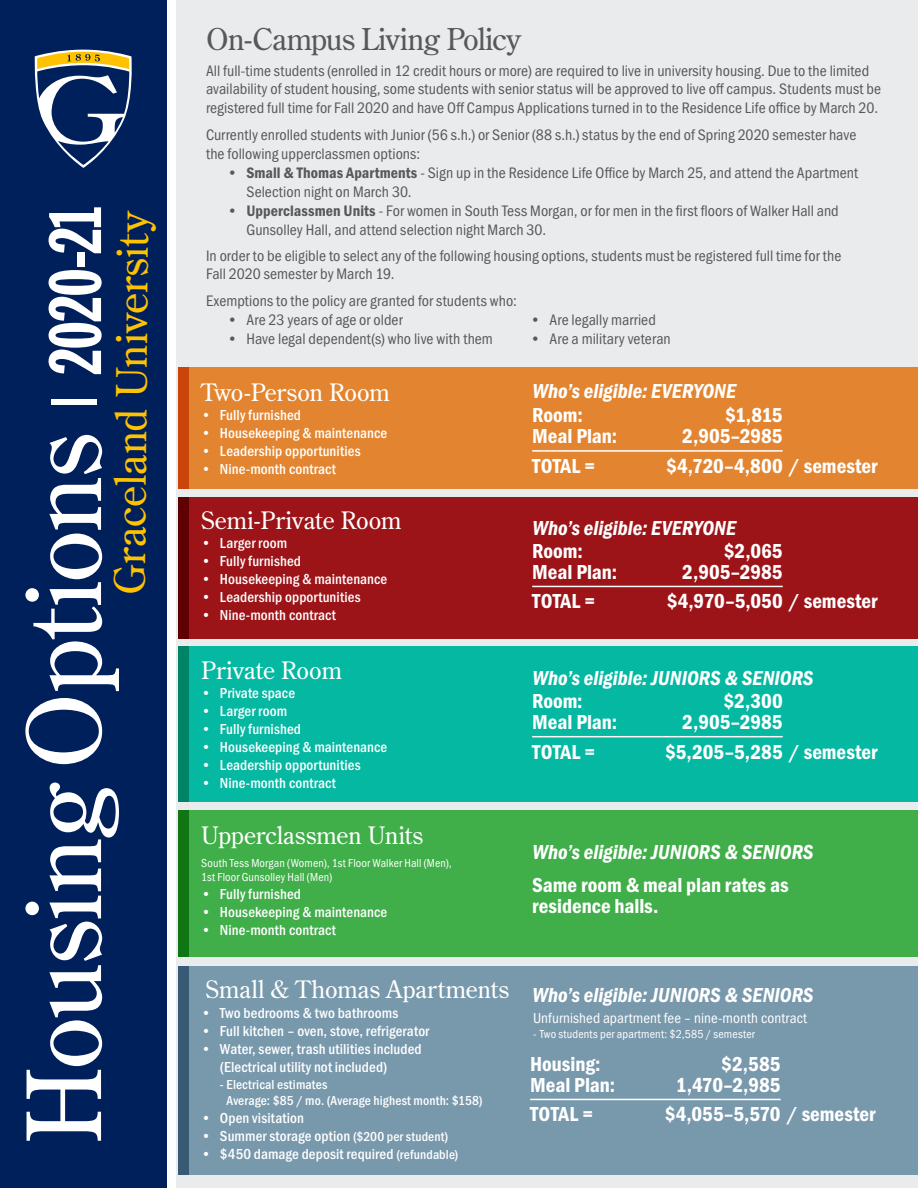
<style>
.page{position:relative;width:918px;height:1188px;background:#fff}
.page>*{position:absolute;margin:0;border:0;box-sizing:border-box;transform-origin:0 0}
.t1{font:101.85px "Century Old Style Std";letter-spacing:-.02em;color:#fff}
.t2{font:42px "Century Old Style Std";letter-spacing:-.015em;color:#fec200}
.t3{font:30px "Century Old Style Std";letter-spacing:-.025em;color:#57585a}
.Room_Type{font:24px "Century Old Style Std";letter-spacing:.005em;color:#fff}
.Costs{font:21px/21px "Franklin Gothic URW Con Dem";color:#fff}
.Who_s_Eligible{font:21px "Franklin Gothic URW Con Dem Ita";color:#fff}
.text{font:15.75px/18.9px "Franklin Gothic URW Con Boo";letter-spacing:.005em;color:#57585a}
.Amenities{font:500 15px "Franklin Gothic URW Con";letter-spacing:.01em;color:#fff}
.Amenities-2{font:15px "Franklin Gothic URW Con Boo";letter-spacing:.005em;color:#fff}
.Amenities-3{font:500 13.5px "Franklin Gothic URW Con";letter-spacing:.015em;color:#fff}
.Amenities-4{font:12px/14.4px "Franklin Gothic URW Con Boo";letter-spacing:.015em;color:#fff}
.s1{font-family:"Franklin Gothic URW Com Boo";font-size:54.75px}
.s2{font-family:"Franklin Gothic Std Extra Cond";font-size:72.9px}
.s3{font-family:"Franklin Gothic URW Con Dem"}
.s4{font-size:13.5px}
</style>
<div class="page">
<div style="left:176px;top:0;width:742px;height:1188px;background:#eaebec"></div>
<div style="left:0;top:0;width:166px;height:1188px;background:#00205b"></div>
<div style="left:178px;top:367px;width:740px;height:122px;background:#e38530"></div>
<div style="left:178px;top:497px;width:740px;height:142px;background:#9c1418"></div>
<div style="left:178px;top:647px;width:740px;height:155px;background:#05b8a2"></div>
<div style="left:178px;top:966px;width:740px;height:208px;background:#7898ac"></div>
<div style="left:178px;top:810px;width:740px;height:147px;background:#40ae49"></div>
<hr style="left:532px;top:450px;width:251px;height:2px;background:#fff">
<hr style="left:532px;top:586px;width:251px;height:1px;background:#fff">
<hr style="left:532px;top:736px;width:251px;height:1px;background:#fff">
<hr style="left:530px;top:1099px;width:251px;height:1px;background:#fff">
<div style="left:178px;top:367px;width:11px;height:122px;background:#ca4509"></div>
<div style="left:178px;top:497px;width:11px;height:142px;background:#5f0102"></div>
<div style="left:178px;top:647px;width:11px;height:155px;background:#008466"></div>
<div style="left:178px;top:966px;width:11px;height:208px;background:#385a74"></div>
<div style="left:178px;top:810px;width:11px;height:147px;background:#107614"></div>
<svg style="left:34px;top:49px;width:98px;height:119px"></svg>
<p class="t1" style="left:-1px;top:1144px;width:938px;rotate:-90deg">HousingOptions <span class="s1">|</span><span class="s2">2020-21</span></p>
<p class="t2" style="left:104px;top:595px;width:386px;rotate:-90deg">Graceland University</p>
<p class="t3" style="left:206px;top:20px;width:317px">On-Campus Living Policy</p>
<p class="text" style="left:206px;top:61px;width:677px">All full-time students (enrolled in 12 credit hours or more) are required to live in university housing. Due to the limited availability of student housing, some students with senior status will be approved to live off campus. Students must be registered full time for Fall 2020 and have Off Campus Applications turned in to the Residence Life office by March 20.</p>
<p class="text" style="left:206px;top:125px;width:652px">Currently enrolled students with Junior (56 s.h.) or Senior (88 s.h.) status by the end of Spring 2020 semester have the following upperclassmen options:</p>
<p class="text" style="left:247px;top:163px;width:613px;text-indent:-20px">• <span class="s3">Small &amp; Thomas Apartments</span> - Sign up in the Residence Life Office by March 25, and attend the Apartment<br>Selection night on March 30.</p>
<p class="text" style="left:247px;top:201px;width:594px;text-indent:-20px">• <span class="s3">Upperclassmen Units</span> - For women in South Tess Morgan, or for men in the first floors of Walker Hall and<br>Gunsolley Hall, and attend selection night March 30.</p>
<p class="text" style="left:206px;top:246px;width:637px">In order to be eligible to select any of the following housing options, students must be registered full time for the<br>Fall 2020 semester by March 19.</p>
<p class="text" style="left:206px;top:291px;width:312px">Exemptions to the policy are granted for students who:</p>
<p class="text" style="left:227px;top:310px;width:177px">• Are 23 years of age or older</p>
<p class="text" style="left:530px;top:310px;width:127px">• Are legally married</p>
<p class="text" style="left:227px;top:329px;width:267px">• Have legal dependent(s) who live with them</p>
<p class="text" style="left:530px;top:329px;width:142px">• Are a military veteran</p>
<p class="Room_Type" style="left:201px;top:377px;width:190px">Two-Person Room</p>
<p class="Who_s_Eligible" style="left:532px;top:379px;width:205px">Who’s eligible: EVERYONE</p>
<p class="Amenities" style="left:201px;top:405px;width:102px">• Fully furnished</p>
<p class="Amenities" style="left:201px;top:423px;width:188px">• Housekeeping &amp; maintenance</p>
<p class="Amenities" style="left:201px;top:441px;width:161px">• Leadership opportunities</p>
<p class="Amenities" style="left:201px;top:459px;width:136px">• Nine-month contract</p>
<p class="Room_Type" style="left:201px;top:504px;width:202px">Semi-Private Room</p>
<p class="Amenities" style="left:201px;top:533px;width:88px">• Larger room</p>
<p class="Amenities" style="left:201px;top:551px;width:102px">• Fully furnished</p>
<p class="Amenities" style="left:201px;top:569px;width:188px">• Housekeeping &amp; maintenance</p>
<p class="Amenities" style="left:201px;top:587px;width:161px">• Leadership opportunities</p>
<p class="Amenities" style="left:201px;top:605px;width:136px">• Nine-month contract</p>
<p class="Room_Type" style="left:201px;top:655px;width:142px">Private Room</p>
<p class="Amenities" style="left:201px;top:683px;width:95px">• Private space</p>
<p class="Amenities" style="left:201px;top:701px;width:88px">• Larger room</p>
<p class="Amenities" style="left:201px;top:719px;width:102px">• Fully furnished</p>
<p class="Amenities" style="left:201px;top:737px;width:188px">• Housekeeping &amp; maintenance</p>
<p class="Amenities" style="left:201px;top:755px;width:161px">• Leadership opportunities</p>
<p class="Amenities" style="left:201px;top:773px;width:136px">• Nine-month contract</p>
<p class="Room_Type" style="left:201px;top:820px;width:224px">Upperclassmen Units</p>
<p class="Amenities-4" style="left:201px;top:855px;width:252px">South Tess Morgan (Women), 1st Floor Walker Hall (Men),<br>1st Floor Gunsolley Hall (Men)</p>
<p class="Amenities" style="left:201px;top:884px;width:102px">• Fully furnished</p>
<p class="Amenities" style="left:201px;top:902px;width:188px">• Housekeeping &amp; maintenance</p>
<p class="Amenities" style="left:201px;top:920px;width:136px">• Nine-month contract</p>
<p class="Costs" style="left:532px;top:404px;width:52px">Room:</p>
<p class="Costs" style="left:725px;top:404px;width:59px">$1,815</p>
<p class="Costs" style="left:532px;top:425px;width:86px">Meal Plan:</p>
<p class="Costs" style="left:682px;top:425px;width:102px">2,905–2985</p>
<p class="Costs" style="left:532px;top:454px;width:64px">TOTAL =</p>
<p class="Costs" style="left:666px;top:454px;width:213px">$4,720–4,800 / semester</p>
<p class="Who_s_Eligible" style="left:532px;top:516px;width:205px">Who’s eligible: EVERYONE</p>
<p class="Costs" style="left:532px;top:540px;width:52px">Room:</p>
<p class="Costs" style="left:724px;top:540px;width:60px">$2,065</p>
<p class="Costs" style="left:532px;top:561px;width:86px">Meal Plan:</p>
<p class="Costs" style="left:682px;top:561px;width:102px">2,905–2985</p>
<p class="Costs" style="left:532px;top:590px;width:64px">TOTAL =</p>
<p class="Costs" style="left:667px;top:590px;width:212px">$4,970–5,050 / semester</p>
<p class="Who_s_Eligible" style="left:532px;top:666px;width:283px">Who’s eligible: JUNIORS &amp; SENIORS</p>
<p class="Costs" style="left:532px;top:690px;width:52px">Room:</p>
<p class="Costs" style="left:723px;top:690px;width:61px">$2,300</p>
<p class="Costs" style="left:532px;top:711px;width:86px">Meal Plan:</p>
<p class="Costs" style="left:682px;top:711px;width:102px">2,905–2985</p>
<p class="Costs" style="left:532px;top:740px;width:64px">TOTAL =</p>
<p class="Costs" style="left:665px;top:740px;width:214px">$5,205–5,285 / semester</p>
<p class="Who_s_Eligible" style="left:532px;top:840px;width:283px">Who’s eligible: JUNIORS &amp; SENIORS</p>
<p class="Costs" style="left:532px;top:874px;width:258px">Same room &amp; meal plan rates as residence halls.</p>
<p class="Room_Type" style="left:206px;top:973px;width:305px">Small &amp; Thomas Apartments</p>
<p class="Who_s_Eligible" style="left:532px;top:983px;width:283px">Who’s eligible: JUNIORS &amp; SENIORS</p>
<p class="Amenities" style="left:201px;top:1003px;width:199px">• Two bedrooms &amp; two bathrooms</p>
<p class="Amenities" style="left:201px;top:1021px;width:230px">• Full kitchen – oven, stove, refrigerator</p>
<p class="Amenities" style="left:201px;top:1039px;width:222px">• Water, sewer, trash utilities included</p>
<p class="Amenities" style="left:220px;top:1057px;width:169px">(Electrical utility not included)</p>
<p class="Amenities-3" style="left:220px;top:1075px;width:109px">- Electrical estimates</p>
<p class="Amenities-3" style="left:227px;top:1092px;width:257px">Average: $85 / mo. (Average highest month: $158)</p>
<p class="Amenities" style="left:201px;top:1108px;width:104px">• Open visitation</p>
<p class="Amenities" style="left:201px;top:1126px;width:249px">• Summer storage option <span class="s4">($200 per student)</span></p>
<p class="Amenities" style="left:201px;top:1144px;width:259px">• $450 damage deposit required <span class="s4">(refundable)</span></p>
<p class="Amenities-2" style="left:533px;top:1009px;width:275px">Unfurnished apartment fee – nine-month contract</p>
<p class="Amenities-4" style="left:533px;top:1026px;width:223px">- Two students per apartment: $2,585 / semester</p>
<p class="Costs" style="left:530px;top:1053px;width:72px">Housing:</p>
<p class="Costs" style="left:721px;top:1053px;width:61px">$2,585</p>
<p class="Costs" style="left:530px;top:1074px;width:86px">Meal Plan:</p>
<p class="Costs" style="left:676px;top:1074px;width:106px">1,470–2,985</p>
<p class="Costs" style="left:530px;top:1103px;width:64px">TOTAL =</p>
<p class="Costs" style="left:665px;top:1103px;width:212px">$4,055–5,570 / semester</p>
</div>
